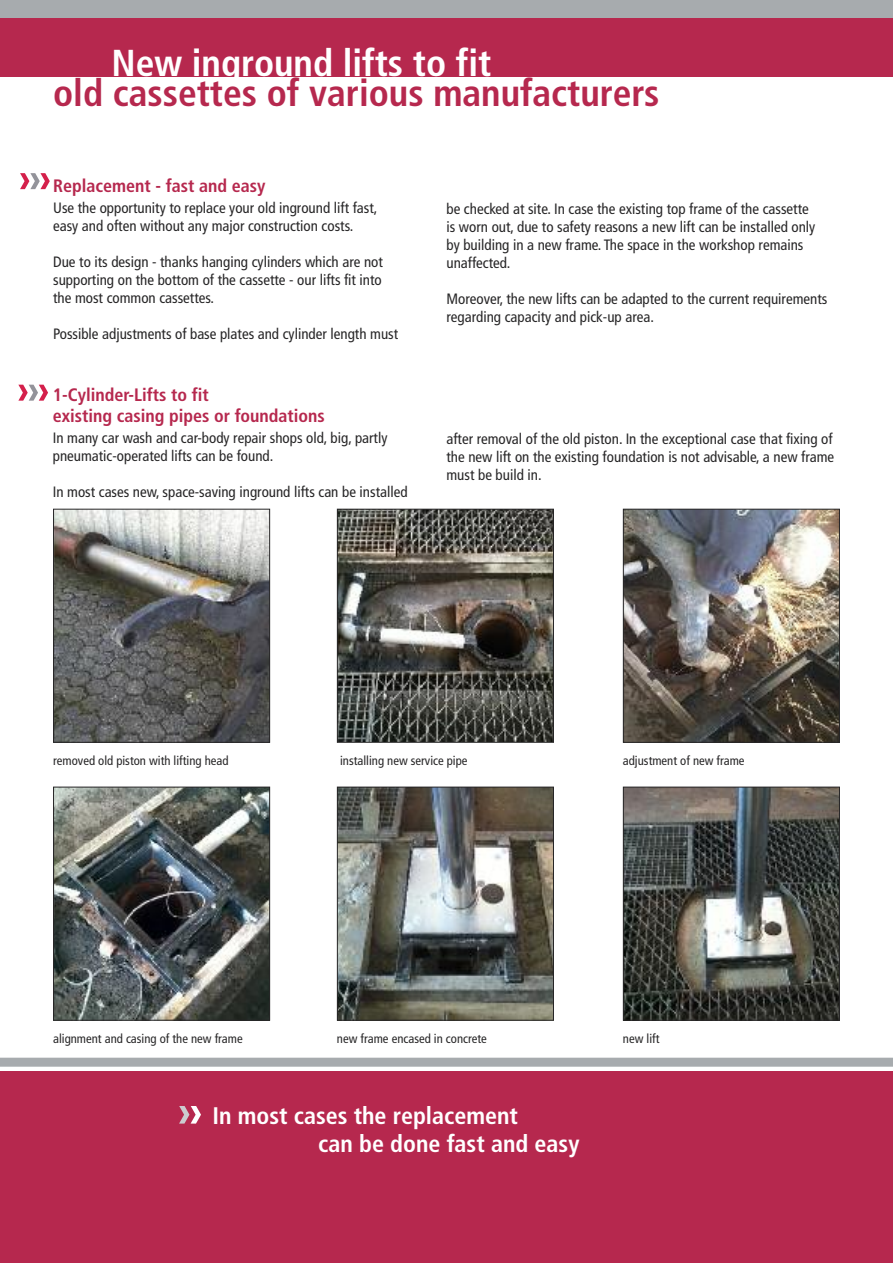
<style>
.page{position:relative;width:893px;height:1263px;background:#fff}
.page>*{position:absolute;margin:0;border:0;box-sizing:border-box;transform-origin:0 0}
.t1{font:700 condensed 37.5px "Frutiger";color:#b6284e}
.t2{font:700 condensed 37.5px "Frutiger";color:#fff}
.t3{font:700 condensed 24px/28.8px "Frutiger";color:#fff}
.t4{font:700 condensed 18px/21px "Frutiger";color:#b6284e}
.t5{font:condensed 15px/18px "Frutiger";color:#272627}
.t6{font:condensed 12.75px "Frutiger";color:#272627}
</style>
<div class="page">
<div style="left:0;top:0;width:893px;height:77px;background:#b6284e"></div>
<div style="left:0;top:0;width:893px;height:18px;background:#a7abae"></div>
<div style="left:0;top:1058px;width:893px;height:9px;background:#a7abae"></div>
<div style="left:0;top:1071px;width:893px;height:192px;background:#b6284e"></div>
<svg style="left:179px;top:1106px;width:22px;height:17px"></svg>
<svg style="left:20px;top:173px;width:30px;height:16px"></svg>
<svg style="left:18px;top:385px;width:30px;height:16px"></svg>
<img style="left:55px;top:511px;width:213px;height:230px">
<div style="left:53px;top:509px;width:217px;height:234px;border:1px solid #272627"></div>
<img style="left:339px;top:511px;width:213px;height:230px">
<div style="left:337px;top:509px;width:217px;height:234px;border:1px solid #272627"></div>
<img style="left:625px;top:511px;width:213px;height:230px">
<div style="left:623px;top:509px;width:217px;height:234px;border:1px solid #272627"></div>
<img style="left:55px;top:789px;width:213px;height:229px">
<div style="left:53px;top:787px;width:217px;height:233px;border:1px solid #272627"></div>
<img style="left:339px;top:789px;width:213px;height:229px">
<div style="left:337px;top:787px;width:217px;height:233px;border:1px solid #272627"></div>
<img style="left:625px;top:789px;width:213px;height:229px">
<div style="left:623px;top:787px;width:217px;height:233px;border:1px solid #272627"></div>
<h1 class="t2" style="left:111px;top:48px;width:381px">New inground lifts to fit</h1>
<h1 class="t1" style="left:53px;top:78px;width:608px">old cassettes of various manufacturers</h1>
<p class="t4" style="left:53px;top:177px;width:214px">Replacement - fast and easy</p>
<p class="t5" style="left:53px;top:200px;width:326px">Use the opportunity to replace your old inground lift fast, easy and often without any major construction costs.</p>
<p class="t5" style="left:53px;top:254px;width:331px;text-align:justify">Due to its design - thanks hanging cylinders which are not supporting on the bottom of the cassette - our lifts fit into the most common cassettes.</p>
<p class="t5" style="left:53px;top:326px;width:347px">Possible adjustments of base plates and cylinder length must</p>
<p class="t4" style="left:53px;top:386px;width:274px">1-Cylinder-Lifts to fit<br>existing casing pipes or foundations</p>
<p class="t5" style="left:53px;top:430px;width:336px">In many car wash and car-body repair shops old, big, partly pneumatic-operated lifts can be found.</p>
<p class="t5" style="left:53px;top:484px;width:356px">In most cases new, space-saving inground lifts can be installed</p>
<p class="t5" style="left:446px;top:201px;width:370px">be checked at site. In case the existing top frame of the cassette is worn out, due to safety reasons a new lift can be installed only by building in a new frame. The space in the workshop remains unaffected.</p>
<p class="t5" style="left:446px;top:291px;width:382px">Moreover, the new lifts can be adapted to the current requirements regarding capacity and pick-up area.</p>
<p class="t5" style="left:446px;top:431px;width:389px;text-align:justify">after removal of the old piston. In the exceptional case that fixing of the new lift on the existing foundation is not advisable, a new frame must be build in.</p>
<p class="t6" style="left:53px;top:756px;width:177px">removed old piston with lifting head</p>
<p class="t6" style="left:340px;top:756px;width:129px">installing new service pipe</p>
<p class="t6" style="left:623px;top:756px;width:123px">adjustment of new frame</p>
<p class="t6" style="left:53px;top:1034px;width:191px">alignment and casing of the new frame</p>
<p class="t6" style="left:337px;top:1034px;width:151px">new frame encased in concrete</p>
<p class="t6" style="left:623px;top:1034px;width:38px">new lift</p>
<h2 class="t3" style="left:318px;top:1103px;width:263px;text-indent:-106px">In most cases the replacement<br>can be done fast and easy</h2>
</div>
